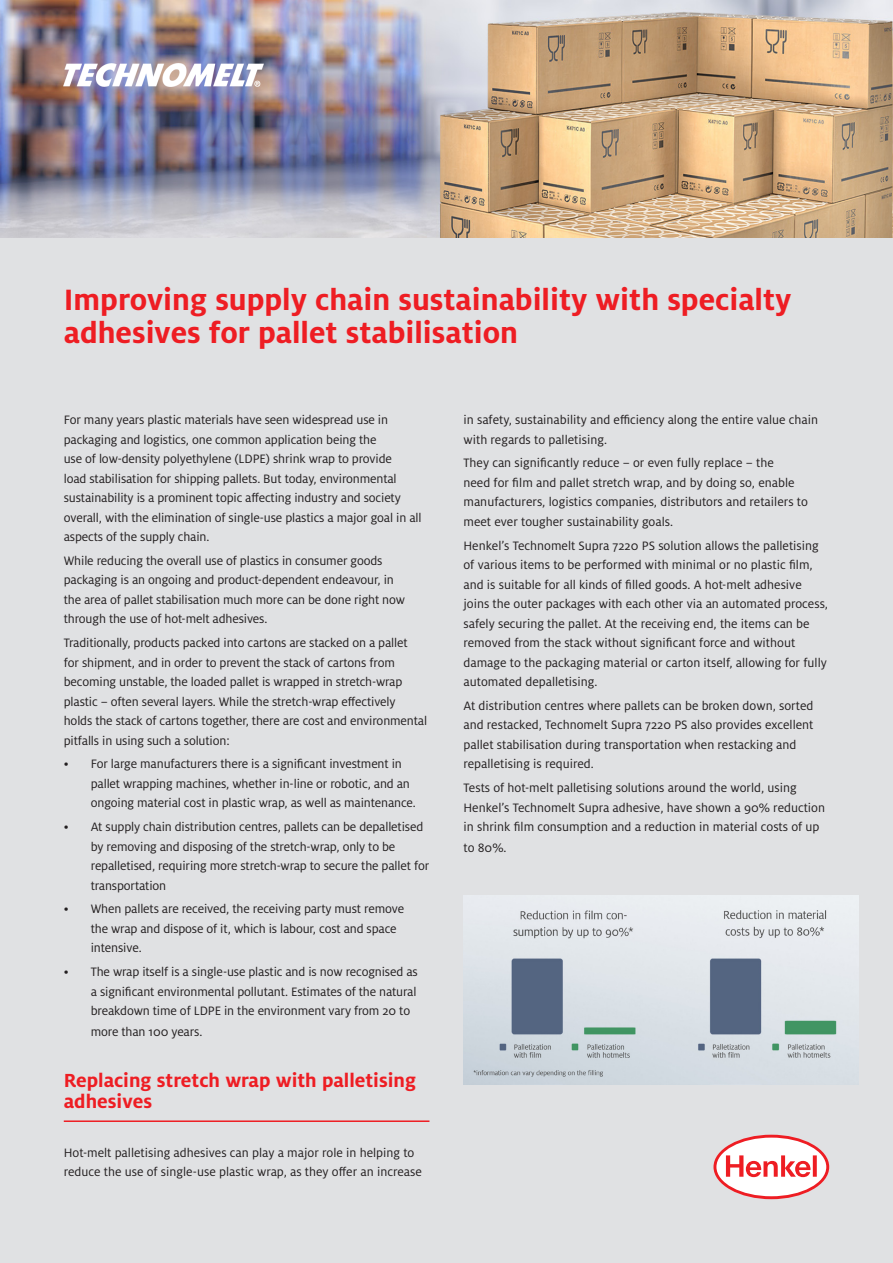
<style>
.page{position:relative;width:893px;height:1263px;background:#e0e1e3}
.page>*{position:absolute;margin:0;border:0;box-sizing:border-box;transform-origin:0 0}
.t1{font:700 32.55px/32.5px "Henkel Milo";color:#ee1d23}
.t2{font:700 21px/21px "Henkel Milo";color:#ee1d23}
.t3{font:13.5px/19.5px "Henkel Milo";letter-spacing:-.01em;color:#231f20}
</style>
<div class="page">
<hr style="left:64px;top:1120px;width:365px;height:2px;background:#ee1d23">
<svg style="left:713px;top:1135px;width:116px;height:64px"></svg>
<img style="left:0;top:0;width:893px;height:238px">
<img style="left:64px;top:64px;width:199px;height:22px">
<img style="left:463px;top:896px;width:395px;height:188px">
<p class="t1" style="left:64px;top:284px;width:729px">Improving supply chain sustainability with specialty adhesives for pallet stabilisation</p>
<p class="t3" style="left:64px;top:410px;width:359px">For many years plastic materials have seen widespread use in packaging and logistics, one common application being the<br>use of low-density polyethylene (LDPE) shrink wrap to provide<br>load stabilisation for shipping pallets. But today, environmental sustainability is a prominent topic affecting industry and society overall, with the elimination of single-use plastics a major goal in all aspects of the supply chain.</p>
<p class="t3" style="left:64px;top:551px;width:343px">While reducing the overall use of plastics in consumer goods packaging is an ongoing and product-dependent endeavour, in the area of pallet stabilisation much more can be done right now through the use of hot-melt adhesives.</p>
<p class="t3" style="left:64px;top:633px;width:365px">Traditionally, products packed into cartons are stacked on a pallet<br>for shipment, and in order to prevent the stack of cartons from becoming unstable, the loaded pallet is wrapped in stretch-wrap plastic – often several layers. While the stretch-wrap effectively holds the stack of cartons together, there are cost and environmental pitfalls in using such a solution:</p>
<p class="t3" style="left:91px;top:754px;width:327px;text-indent:-27px">• For large manufacturers there is a significant investment in pallet wrapping machines, whether in-line or robotic, and an ongoing material cost in plastic wrap, as well as maintenance.</p>
<p class="t3" style="left:91px;top:817px;width:340px;text-indent:-27px">• At supply chain distribution centres, pallets can be depalletised by removing and disposing of the stretch-wrap, only to be repalletised, requiring more stretch-wrap to secure the pallet for transportation</p>
<p class="t3" style="left:91px;top:899px;width:315px;text-indent:-27px">• When pallets are received, the receiving party must remove the wrap and dispose of it, which is labour, cost and space intensive.</p>
<p class="t3" style="left:91px;top:962px;width:328px;text-align:justify;text-indent:-27px">• The wrap itself is a single-use plastic and is now recognised as a significant environmental pollutant. Estimates of the natural breakdown time of LDPE in the environment vary from 20 to</p>
<p class="t3" style="left:91px;top:1022px;width:113px">more than 100 years.</p>
<p class="t2" style="left:64px;top:1069px;width:354px">Replacing stretch wrap with palletising adhesives</p>
<p class="t3" style="left:64px;top:1143px;width:360px">Hot-melt palletising adhesives can play a major role in helping to reduce the use of single-use plastic wrap, as they offer an increase</p>
<p class="t3" style="left:463px;top:410px;width:356px">in safety, sustainability and efficiency along the entire value chain with regards to palletising.</p>
<p class="t3" style="left:463px;top:453px;width:346px">They can significantly reduce – or even fully replace – the<br>need for film and pallet stretch wrap, and by doing so, enable manufacturers, logistics companies, distributors and retailers to meet ever tougher sustainability goals.</p>
<p class="t3" style="left:463px;top:536px;width:366px">Henkel’s Technomelt Supra 7220 PS solution allows the palletising of various items to be performed with minimal or no plastic film, and is suitable for all kinds of filled goods. A hot-melt adhesive joins the outer packages with each other via an automated process, safely securing the pallet. At the receiving end, the items can be removed from the stack without significant force and without damage to the packaging material or carton itself, allowing for fully automated depalletising.</p>
<p class="t3" style="left:463px;top:696px;width:351px">At distribution centres where pallets can be broken down, sorted and restacked, Technomelt Supra 7220 PS also provides excellent pallet stabilisation during transportation when restacking and repalletising is required.</p>
<p class="t3" style="left:463px;top:778px;width:363px">Tests of hot-melt palletising solutions around the world, using<br>Henkel’s Technomelt Supra adhesive, have shown a 90% reduction in shrink film consumption and a reduction in material costs of up</p>
<p class="t3" style="left:463px;top:838px;width:45px">to 80%.</p>
</div>
